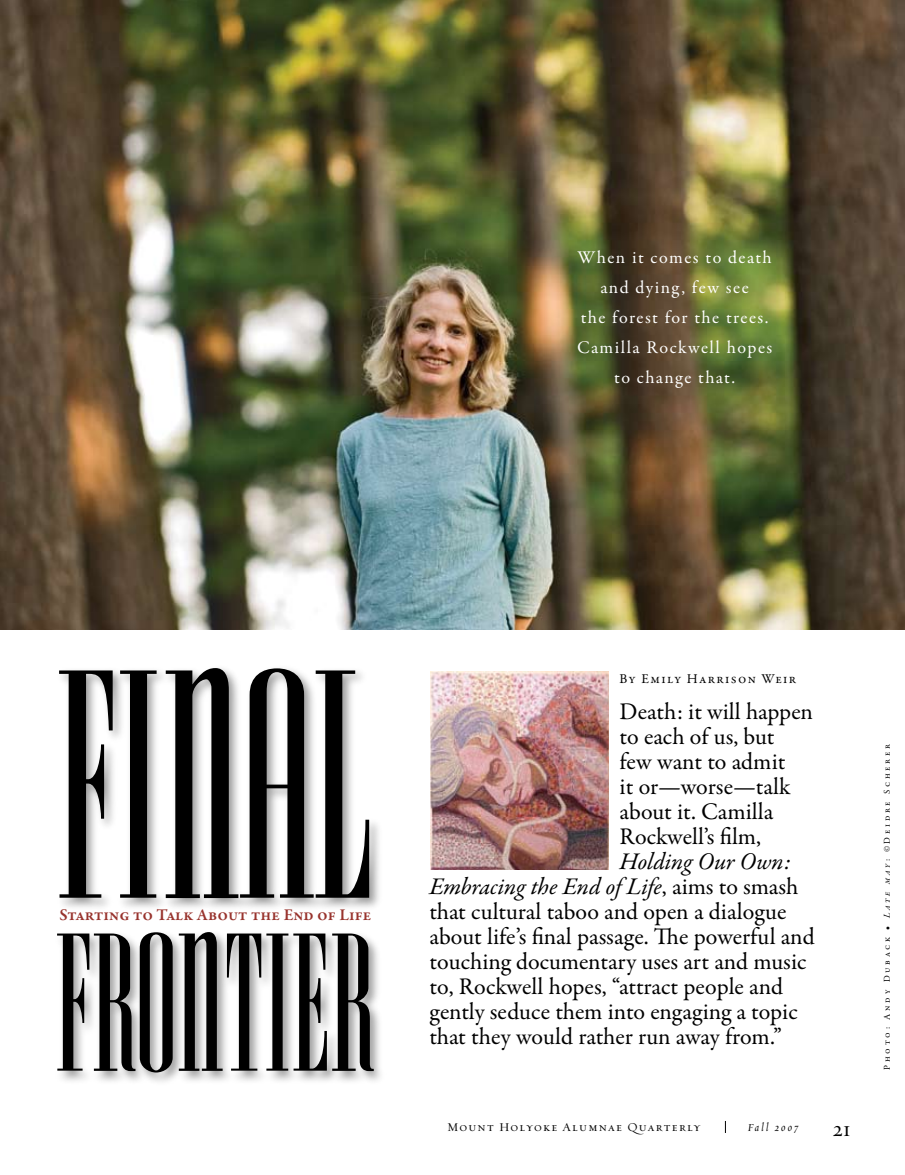
<style>
.page{position:relative;width:905px;height:1175px;background:#fff}
.page>*{position:absolute;margin:0;border:0;box-sizing:border-box;transform-origin:0 0}
.t1{font:340.5px "Spire Expert";letter-spacing:-.01em;color:#000}
.t2{font:205.5px "Spire Expert";color:#000}
.t3{font:24px/25px "Garamond Premr Pro";letter-spacing:.005em;color:#000}
.t4{font:21px "Requiem Text HTF Small Caps";color:#000}
.t5{font:18px/30px "Garamond Premr Pro";letter-spacing:.08em;color:#fff;text-align:center}
.t6{font:600 16.65px "Garamond Premr Pro";letter-spacing:-.005em;color:#98332d}
.t7{font:13.5px "Garamond Premr Pro";letter-spacing:.1em;color:#000}
.t8{font:12px "Requiem Text HTF Small Caps";letter-spacing:.1em;color:#000}
.t9{font:12px "Requiem Display HTF Italic";letter-spacing:.18em;color:#000}
.t10{font:9px "Garamond Premr Pro";letter-spacing:.3em;color:#000}
.s1{font-style:italic}
</style>
<div class="page">
<img style="left:431px;top:671px;width:177px;height:198px">
<img style="left:0;top:0;width:904px;height:629px">
<div style="left:54px;top:663px;width:332px;height:424px;background:#000;opacity:.4"></div>
<p class="t5" style="left:577px;top:243px;width:197px">When it comes to death and dying, few see<br>the forest for the trees.<br>Camilla Rockwell hopes to change that.</p>
<h1 class="t1" style="left:54px;top:612px;width:320px">FINAL</h1>
<h2 class="t2" style="left:54px;top:898px;width:322px">FRONTIER</h2>
<p class="t6" style="left:59px;top:904px;width:313px">Starting to Talk About the End of Life</p>
<p class="t7" style="left:619px;top:670px;width:178px">By Emily Harrison Weir</p>
<p class="t3" style="left:619px;top:699px;width:195px">Death: it will happen to each of us, but<br>few want to admit<br>it or—worse—talk about it. Camilla<br>Rockwell’s film,</p>
<p class="t3" style="left:429px;top:849px;width:387px;text-indent:190px"><span class="s1">Holding Our Own:<br>Embracing the End of Life</span>, aims to smash that cultural taboo and open a dialogue about life’s final passage. The powerful and touching documentary uses art and music to, Rockwell hopes, “attract people and gently seduce them into engaging a topic that they would rather run away from.”</p>
<p class="t8" style="left:447px;top:1119px;width:255px">Mount Holyoke Alumnae Quarterly</p>
<p class="t9" style="left:747px;top:1121px;width:52px">Fall 2007</p>
<p class="t4" style="left:832px;top:1117px;width:20px">21</p>
<p class="t10" style="left:881px;top:1069px;width:327px;rotate:-90deg">Photo: Andy Duback • <span class="s1">Late may</span>: © Deidre Scherer</p>
</div>
